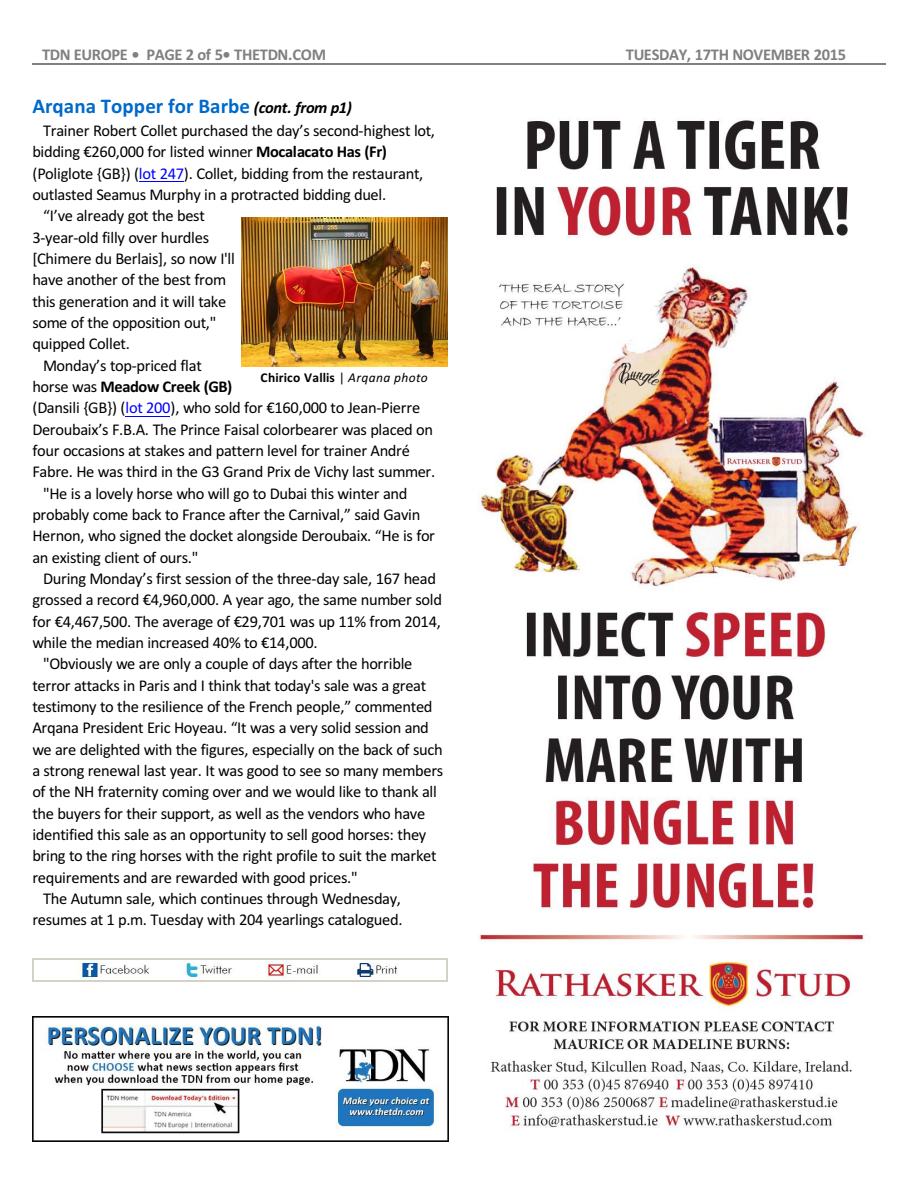
<style>
.page{position:relative;width:918px;height:1188px;background:#fff}
.page>*{position:absolute;margin:0;border:0;box-sizing:border-box;transform-origin:0 0}
.t1{font:700 21px "Calibri";color:#0069cc}
.t2{font:16.5px "Calibri";letter-spacing:-.02em;color:#000}
.t3{font:700 16.5px "Calibri";letter-spacing:-.02em;color:#808080}
.t4{font:700 16.5px "Calibri";letter-spacing:-.025em;color:#000}
.t5{font:700 13.5px "Calibri";letter-spacing:.015em;color:#000}
.s1{font-style:italic;font-size:16.5px;color:#000}
.s2{font-weight:700}
.s3{color:#00f}
.s4{font-weight:400}
.s5{font-weight:400;font-style:italic}
</style>
<div class="page">
<hr style="left:32px;top:64px;width:853px;height:1px;background:#808080">
<hr style="left:139px;top:181px;width:45px;height:1px;background:#00f">
<hr style="left:125px;top:416px;width:45px;height:1px;background:#00f">
<img style="left:478px;top:118px;width:392px;height:1012px">
<img style="left:242px;top:218px;width:205px;height:148px">
<img style="left:34px;top:959px;width:413px;height:21px">
<hr style="left:32px;top:958px;width:2px;height:24px;background:#d4d1c7">
<svg style="left:447px;top:959px;width:1px;height:21px"></svg>
<hr style="left:32px;top:958px;width:416px;height:1px;background:#d4d1c7">
<hr style="left:32px;top:980px;width:416px;height:2px;background:#d4d1c7">
<img style="left:32px;top:1017px;width:416px;height:124px">
<p class="t3" style="left:42px;top:47px;width:286px">TDN EUROPE • PAGE 2 of 5• THETDN.COM</p>
<p class="t3" style="left:626px;top:47px;width:222px">TUESDAY, 17TH NOVEMBER 2015</p>
<p class="t1" style="left:32px;top:97px;width:321px">Arqana Topper for Barbe <span class="s1">(cont. from p1)</span></p>
<p class="t2" style="left:43px;top:124px;width:393px">Trainer Robert Collet purchased the day’s second-highest lot,</p>
<p class="t2" style="left:32px;top:145px;width:356px">bidding €260,000 for listed winner <span class="s2">Mocalacato Has (Fr)</span></p>
<p class="t2" style="left:32px;top:166px;width:393px">(Poliglote {GB}) (<span class="s3">lot 247</span>). Collet, bidding from the restaurant,</p>
<p class="t2" style="left:32px;top:188px;width:355px">outlasted Seamus Murphy in a protracted bidding duel.</p>
<p class="t2" style="left:43px;top:209px;width:163px">“I’ve already got the best</p>
<p class="t2" style="left:32px;top:230px;width:178px">3-year-old filly over hurdles</p>
<p class="t2" style="left:32px;top:252px;width:204px">[Chimere du Berlais], so now I'll</p>
<p class="t2" style="left:32px;top:273px;width:195px">have another of the best from</p>
<p class="t2" style="left:32px;top:294px;width:195px">this generation and it will take</p>
<p class="t2" style="left:32px;top:316px;width:186px">some of the opposition out,"</p>
<p class="t2" style="left:32px;top:337px;width:99px">quipped Collet.</p>
<p class="t2" style="left:43px;top:358px;width:160px">Monday’s top-priced flat</p>
<p class="t4" style="left:32px;top:380px;width:201px"><span class="s4">horse was</span> Meadow Creek (GB)</p>
<p class="t2" style="left:32px;top:401px;width:389px">(Dansili {GB}) (<span class="s3">lot 200</span>), who sold for €160,000 to Jean-Pierre</p>
<p class="t2" style="left:32px;top:422px;width:402px">Deroubaix’s F.B.A. The Prince Faisal colorbearer was placed on</p>
<p class="t2" style="left:32px;top:444px;width:379px">four occasions at stakes and pattern level for trainer André</p>
<p class="t2" style="left:32px;top:465px;width:404px">Fabre. He was third in the G3 Grand Prix de Vichy last summer.</p>
<p class="t2" style="left:43px;top:486px;width:366px">"He is a lovely horse who will go to Dubai this winter and</p>
<p class="t2" style="left:32px;top:508px;width:390px">probably come back to France after the Carnival,” said Gavin</p>
<p class="t2" style="left:32px;top:529px;width:404px">Hernon, who signed the docket alongside Deroubaix. “He is for</p>
<p class="t2" style="left:32px;top:550px;width:168px">an existing client of ours."</p>
<p class="t2" style="left:43px;top:572px;width:394px">During Monday’s first session of the three-day sale, 167 head</p>
<p class="t2" style="left:32px;top:593px;width:411px">grossed a record €4,960,000. A year ago, the same number sold</p>
<p class="t2" style="left:32px;top:614px;width:410px">for €4,467,500. The average of €29,701 was up 11% from 2014,</p>
<p class="t2" style="left:32px;top:636px;width:287px">while the median increased 40% to €14,000.</p>
<p class="t2" style="left:43px;top:657px;width:371px">"Obviously we are only a couple of days after the horrible</p>
<p class="t2" style="left:32px;top:678px;width:395px">terror attacks in Paris and I think that today's sale was a great</p>
<p class="t2" style="left:32px;top:700px;width:402px">testimony to the resilience of the French people,” commented</p>
<p class="t2" style="left:32px;top:721px;width:398px">Arqana President Eric Hoyeau. “It was a very solid session and</p>
<p class="t2" style="left:32px;top:742px;width:412px">we are delighted with the figures, especially on the back of such</p>
<p class="t2" style="left:32px;top:764px;width:412px">a strong renewal last year. It was good to see so many members</p>
<p class="t2" style="left:32px;top:785px;width:406px">of the NH fraternity coming over and we would like to thank all</p>
<p class="t2" style="left:32px;top:806px;width:394px">the buyers for their support, as well as the vendors who have</p>
<p class="t2" style="left:32px;top:828px;width:396px">identified this sale as an opportunity to sell good horses: they</p>
<p class="t2" style="left:32px;top:849px;width:406px">bring to the ring horses with the right profile to suit the market</p>
<p class="t2" style="left:32px;top:870px;width:327px">requirements and are rewarded with good prices."</p>
<p class="t2" style="left:43px;top:892px;width:359px">The Autumn sale, which continues through Wednesday,</p>
<p class="t2" style="left:32px;top:913px;width:372px">resumes at 1 p.m. Tuesday with 204 yearlings catalogued.</p>
<p class="t5" style="left:260px;top:372px;width:169px">Chirico Vallis <span class="s4">|</span> <span class="s5">Arqana photo</span></p>
</div>
